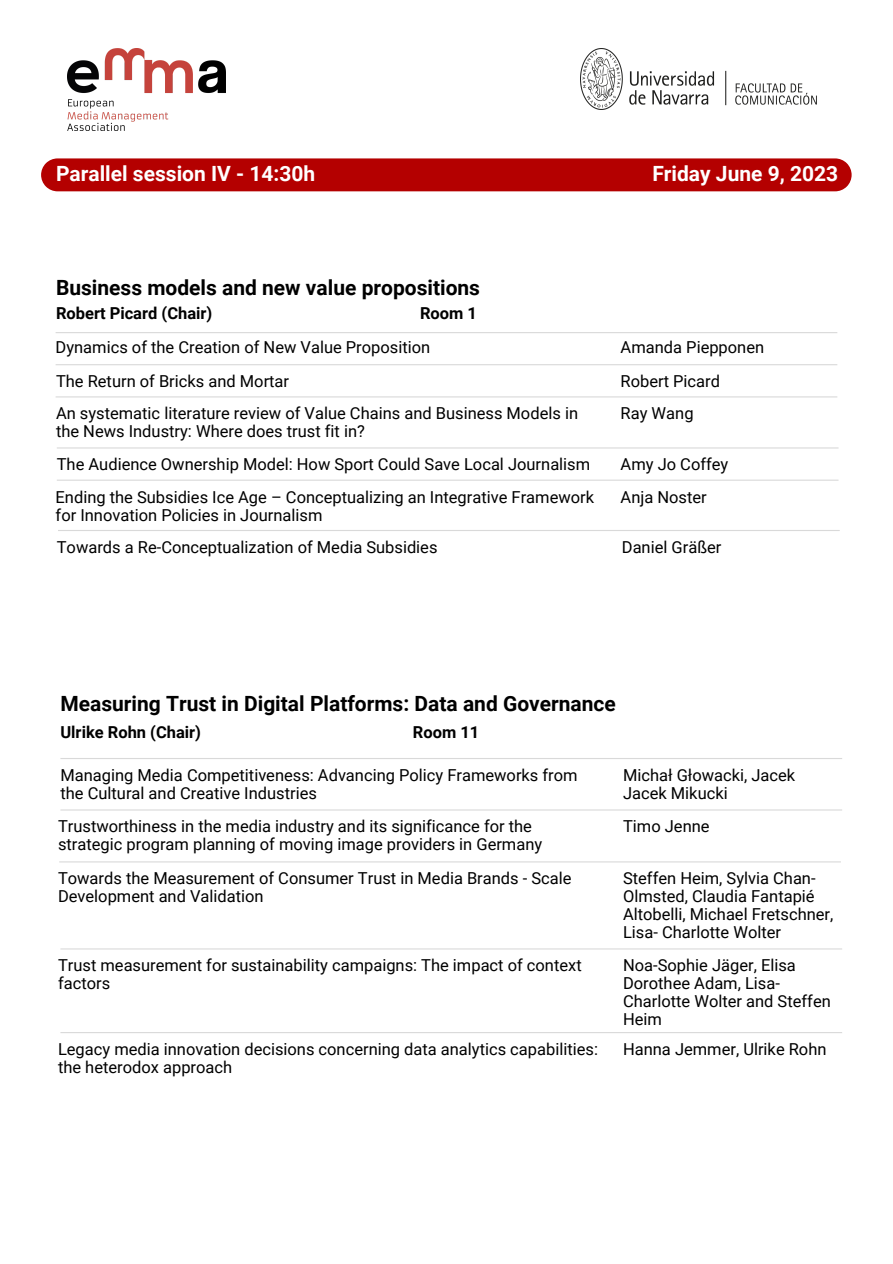
<style>
.page{position:relative;width:893px;height:1264px;background:#fff}
.page>*{position:absolute;margin:0;border:0;box-sizing:border-box;transform-origin:0 0}
.t1{font:700 21px "Roboto";color:#000}
.t2{font:700 21px "Roboto";color:#fff}
.t3{font:16.5px/18px "Roboto";color:#000}
.t4{font:700 16.5px "Roboto";color:#000}
</style>
<div class="page">
<img style="left:67px;top:48px;width:159px;height:82px">
<img style="left:580px;top:48px;width:237px;height:61px">
<div style="left:41px;top:158px;width:810px;height:33px;background:#b40000"></div>
<hr style="left:56px;top:332px;width:781px;height:1px;background:#d9d9d9">
<hr style="left:56px;top:364px;width:781px;height:1px;background:#d9d9d9">
<hr style="left:56px;top:396px;width:781px;height:1px;background:#d9d9d9">
<hr style="left:57px;top:447px;width:781px;height:1px;background:#d9d9d9">
<hr style="left:57px;top:479px;width:781px;height:2px;background:#d9d9d9">
<hr style="left:58px;top:530px;width:781px;height:1px;background:#d9d9d9">
<hr style="left:60px;top:758px;width:782px;height:1px;background:#d9d9d9">
<hr style="left:60px;top:809px;width:782px;height:1px;background:#d9d9d9">
<hr style="left:59px;top:861px;width:781px;height:1px;background:#d9d9d9">
<hr style="left:60px;top:948px;width:782px;height:1px;background:#d9d9d9">
<hr style="left:60px;top:1032px;width:782px;height:1px;background:#d9d9d9">
<p class="t2" style="left:56px;top:162px;width:261px">Parallel session IV - 14:30h</p>
<p class="t2" style="left:652px;top:162px;width:187px">Friday June 9, 2023</p>
<p class="t1" style="left:56px;top:275px;width:425px">Business models and new value propositions</p>
<p class="t4" style="left:56px;top:303px;width:158px">Robert Picard (Chair)</p>
<p class="t3" style="left:56px;top:339px;width:376px">Dynamics of the Creation of New Value Proposition</p>
<p class="t3" style="left:620px;top:339px;width:145px">Amanda Piepponen</p>
<p class="t3" style="left:56px;top:372px;width:235px">The Return of Bricks and Mortar</p>
<p class="t3" style="left:620px;top:372px;width:101px">Robert Picard</p>
<p class="t3" style="left:56px;top:404px;width:523px">An systematic literature review of Value Chains and Business Models in the News Industry: Where does trust fit in?</p>
<p class="t3" style="left:620px;top:404px;width:74px">Ray Wang</p>
<p class="t3" style="left:57px;top:455px;width:535px">The Audience Ownership Model: How Sport Could Save Local Journalism</p>
<p class="t3" style="left:620px;top:455px;width:109px">Amy Jo Coffey</p>
<p class="t3" style="left:56px;top:488px;width:540px">Ending the Subsidies Ice Age – Conceptualizing an Integrative Framework for Innovation Policies in Journalism</p>
<p class="t3" style="left:620px;top:488px;width:88px">Anja Noster</p>
<p class="t4" style="left:420px;top:303px;width:58px">Room 1</p>
<p class="t3" style="left:57px;top:538px;width:382px">Towards a Re-Conceptualization of Media Subsidies</p>
<p class="t3" style="left:621px;top:538px;width:101px">Daniel Gräßer</p>
<p class="t1" style="left:60px;top:691px;width:557px">Measuring Trust in Digital Platforms: Data and Governance</p>
<p class="t4" style="left:60px;top:722px;width:142px">Ulrike Rohn (Chair)</p>
<p class="t3" style="left:60px;top:766px;width:518px">Managing Media Competitiveness: Advancing Policy Frameworks from the Cultural and Creative Industries</p>
<p class="t3" style="left:623px;top:766px;width:173px">Michał Głowacki, Jacek<br>Jacek Mikucki</p>
<p class="t3" style="left:58px;top:817px;width:485px">Trustworthiness in the media industry and its significance for the strategic program planning of moving image providers in Germany</p>
<p class="t3" style="left:623px;top:817px;width:88px">Timo Jenne</p>
<p class="t3" style="left:58px;top:869px;width:515px">Towards the Measurement of Consumer Trust in Media Brands - Scale<br>Development and Validation</p>
<p class="t3" style="left:623px;top:869px;width:212px">Steffen Heim, Sylvia Chan-<br>Olmsted, Claudia Fantapié<br>Altobelli, Michael Fretschner,<br>Lisa- Charlotte Wolter</p>
<p class="t3" style="left:58px;top:956px;width:525px">Trust measurement for sustainability campaigns: The impact of context factors</p>
<p class="t3" style="left:623px;top:956px;width:209px">Noa-Sophie Jäger, Elisa<br>Dorothee Adam, Lisa-<br>Charlotte Wolter and Steffen<br>Heim</p>
<p class="t3" style="left:58px;top:1040px;width:541px">Legacy media innovation decisions concerning data analytics capabilities: the heterodox approach</p>
<p class="t3" style="left:623px;top:1040px;width:205px">Hanna Jemmer, Ulrike Rohn</p>
<p class="t4" style="left:413px;top:722px;width:68px">Room 11</p>
</div>
